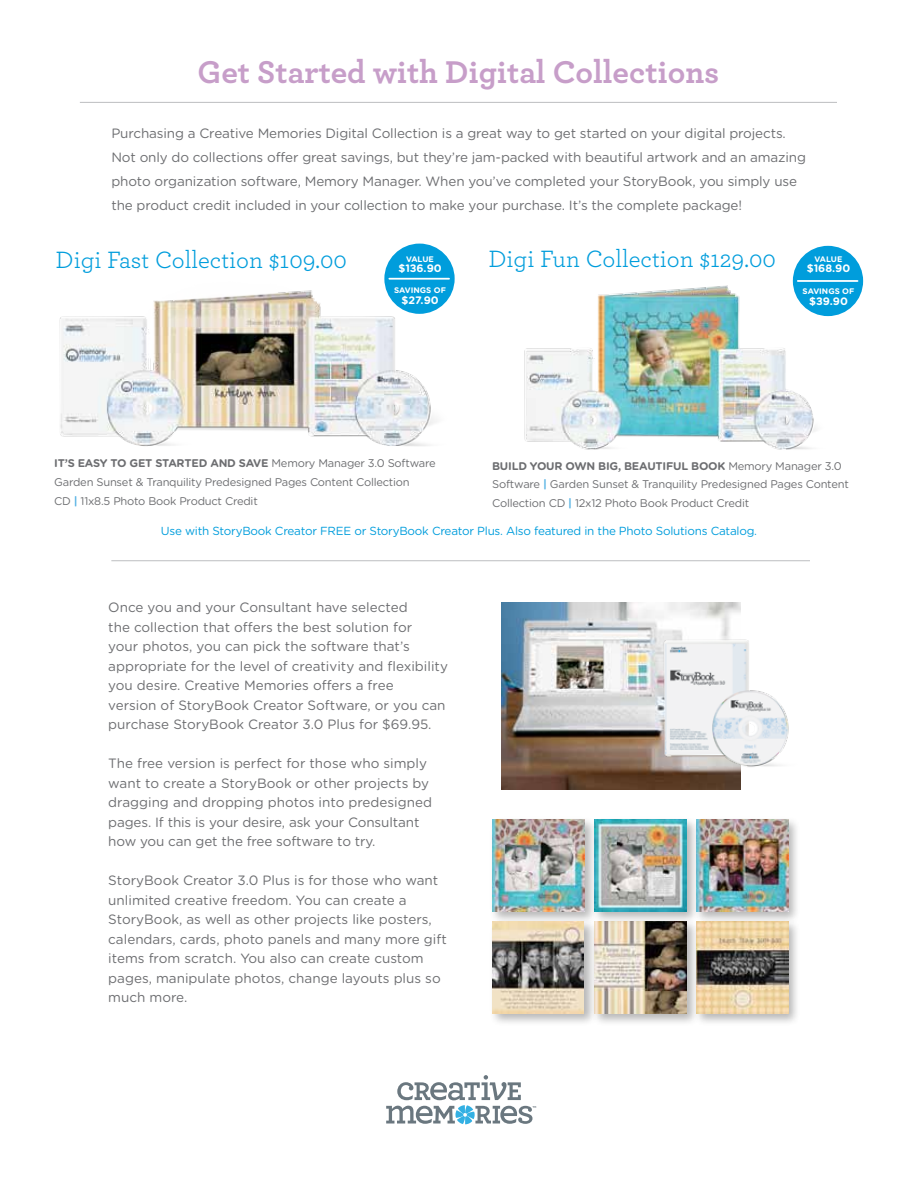
<style>
.page{position:relative;width:918px;height:1188px;background:#fff}
.page>*{position:absolute;margin:0;border:0;box-sizing:border-box;transform-origin:0 0}
.t1{font:700 33px "Archer";color:#c79ec9}
.t2{font:24.75px "Archer";color:#009ddc}
.t3{font:13.5px/19.5px "Gotham Rounded";letter-spacing:-.01em;color:#6d6e71}
.t4{font:11.7px "Gotham Rounded";letter-spacing:-.02em;color:#009ddc}
.t5{font:11.1px/18.6px "Gotham Rounded";letter-spacing:-.02em;color:#6d6e71}
.t6{font:700 10.8px "Gotham Rounded";color:#fff}
.t7{font:700 8.1px "Gotham Rounded";letter-spacing:-.005em;color:#fff}
.s1{font-weight:700}
.s2{font-weight:700;color:#58b3e4}
</style>
<div class="page">
<img style="left:524px;top:269px;width:331px;height:181px">
<div style="left:793px;top:246px;width:70px;height:70px;background:#009ddc;border-radius:50%"></div>
<hr style="left:798px;top:280px;width:60px;height:2px;background:#fff">
<img style="left:59px;top:261px;width:395px;height:185px">
<div style="left:384px;top:244px;width:71px;height:70px;background:#009ddc;border-radius:50%"></div>
<hr style="left:389px;top:278px;width:60px;height:2px;background:#fff">
<svg style="left:386px;top:1075px;width:150px;height:49px"></svg>
<hr style="left:111px;top:560px;width:699px;height:1px;background:#bcbec0">
<img style="left:501px;top:603px;width:240px;height:187px">
<img style="left:657px;top:624px;width:132px;height:154px">
<div style="left:591px;top:918px;width:108px;height:108px;background:#000;opacity:.29"></div>
<img style="left:597px;top:924px;width:89px;height:89px">
<div style="left:693px;top:816px;width:108px;height:108px;background:#000;opacity:.29"></div>
<img style="left:699px;top:820px;width:89px;height:91px">
<div style="left:693px;top:918px;width:108px;height:108px;background:#000;opacity:.29"></div>
<img style="left:697px;top:922px;width:91px;height:91px">
<div style="left:591px;top:816px;width:108px;height:108px;background:#000;opacity:.29"></div>
<img style="left:597px;top:820px;width:89px;height:91px">
<div style="left:489px;top:816px;width:108px;height:108px;background:#000;opacity:.29"></div>
<img style="left:493px;top:820px;width:91px;height:91px">
<div style="left:489px;top:918px;width:108px;height:108px;background:#000;opacity:.29"></div>
<img style="left:492px;top:922px;width:92px;height:91px">
<hr style="left:80px;top:102px;width:757px;height:1px;background:#bcbec0">
<h1 class="t1" style="left:197px;top:46px;width:523px">Get Started with Digital Collections</h1>
<p class="t3" style="left:111px;top:121px;width:696px;line-height:24px">Purchasing a Creative Memories Digital Collection is a great way to get started on your digital projects.<br>Not only do collections offer great savings, but they’re jam-packed with beautiful artwork and an amazing photo organization software, Memory Manager. When you’ve completed your StoryBook, you simply use the product credit included in your collection to make your purchase. It’s the complete package!</p>
<h2 class="t2" style="left:488px;top:242px;width:289px">Digi Fun Collection $129.00</h2>
<h2 class="t2" style="left:55px;top:242px;width:293px">Digi Fast Collection $109.00</h2>
<p class="t7" style="left:815px;top:253px;width:29px">VALUE</p>
<p class="t6" style="left:807px;top:261px;width:45px">$168.90</p>
<p class="t7" style="left:803px;top:285px;width:12px">SAVING</p>
<p class="t7" style="left:835px;top:285px;width:15px">S OF</p>
<p class="t6" style="left:809px;top:293px;width:40px">$39.90</p>
<p class="t7" style="left:406px;top:253px;width:29px">VALUE</p>
<p class="t6" style="left:398px;top:261px;width:45px">$136.90</p>
<p class="t7" style="left:394px;top:284px;width:12px">SAVING</p>
<p class="t7" style="left:426px;top:284px;width:15px">S OF</p>
<p class="t6" style="left:401px;top:292px;width:39px">$27.90</p>
<p class="t5" style="left:54px;top:454px;width:383px"><span class="s1">IT’S EASY TO GET STARTED AND SAVE</span> Memory Manager 3.0 Software<br>Garden Sunset &amp; Tranquility Predesigned Pages Content Collection<br>CD <span class="s2">|</span> 11x8.5 Photo Book Product Credit</p>
<p class="t5" style="left:492px;top:456px;width:358px"><span class="s1">BUILD YOUR OWN BIG, BEAUTIFUL BOOK</span> Memory Manager 3.0<br>Software <span class="s2">|</span> Garden Sunset &amp; Tranquility Predesigned Pages Content<br>Collection CD <span class="s2">|</span> 12x12 Photo Book Product Credit</p>
<p class="t4" style="left:161px;top:522px;width:598px">Use with StoryBook Creator FREE or StoryBook Creator Plus. Also featured in the Photo Solutions Catalog.</p>
<p class="t3" style="left:108px;top:597px;width:341px">Once you and your Consultant have selected<br>the collection that offers the best solution for<br>your photos, you can pick the software that’s appropriate for the level of creativity and flexibility you desire. Creative Memories offers a free<br>version of StoryBook Creator Software, or you can purchase StoryBook Creator 3.0 Plus for $69.95.</p>
<p class="t3" style="left:108px;top:753px;width:325px">The free version is perfect for those who simply want to create a StoryBook or other projects by dragging and dropping photos into predesigned pages. If this is your desire, ask your Consultant how you can get the free software to try.</p>
<p class="t3" style="left:108px;top:870px;width:340px">StoryBook Creator 3.0 Plus is for those who want unlimited creative freedom. You can create a StoryBook, as well as other projects like posters, calendars, cards, photo panels and many more gift items from scratch. You also can create custom pages, manipulate photos, change layouts plus so much more.</p>
</div>
